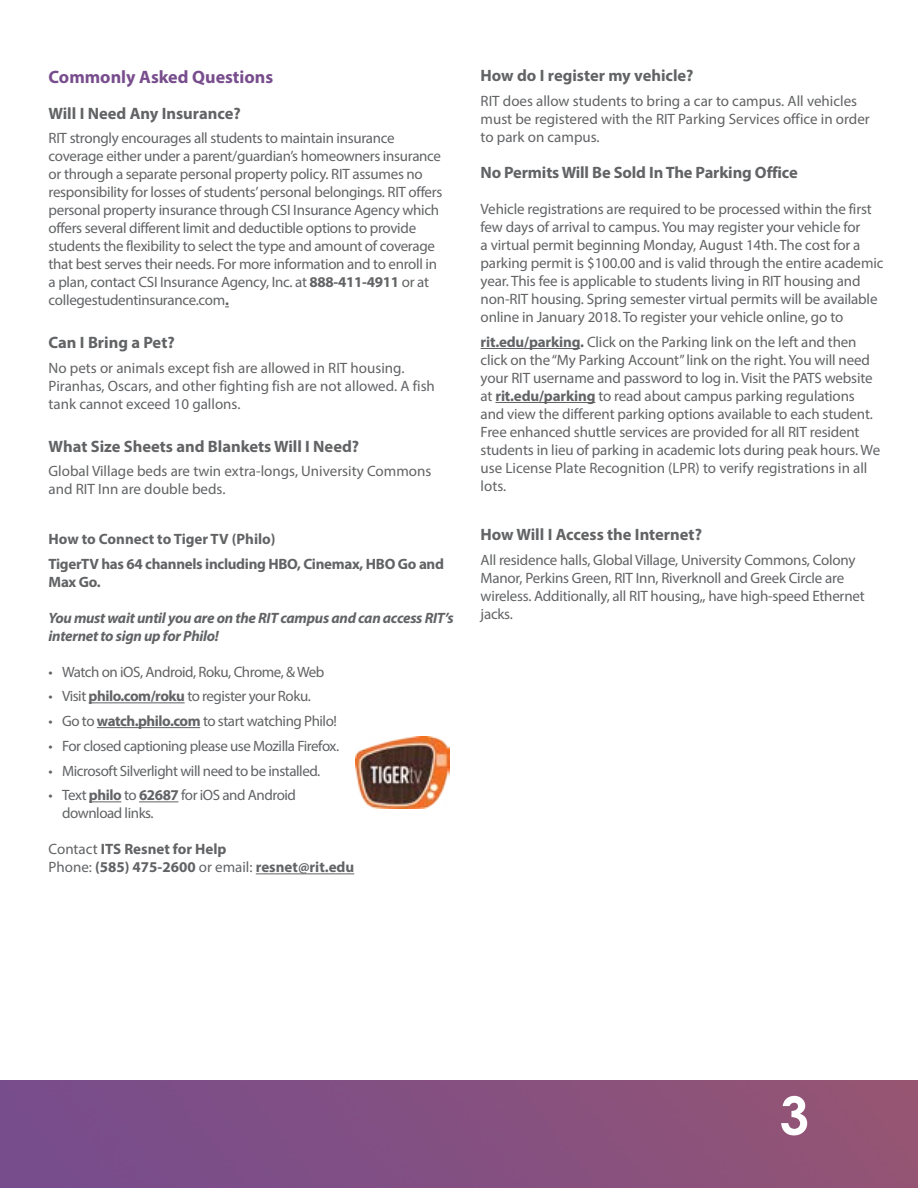
<style>
.page{position:relative;width:918px;height:1188px;background:#fff}
.page>*{position:absolute;margin:0;border:0;box-sizing:border-box;transform-origin:0 0}
.t1{font:700 52.5px "Century Gothic";color:#fff}
.t2{font:700 18px "Myriad Pro";color:#784d8d}
.t3{font:700 16.5px "Myriad Pro";color:#626365}
.t4{font:15px/18px "Myriad Pro";letter-spacing:-.01em;color:#626365}
.t5{font:15px/18px "Myriad Pro";letter-spacing:-.03em;color:#626365}
.t6{font:700 15px/24.8px "Myriad Pro";letter-spacing:-.01em;color:#626365}
.t7{font:italic 700 15px/18px "Myriad Pro";letter-spacing:-.02em;color:#626365}
.s1{font-weight:700}
.s2{font-weight:400}
</style>
<div class="page">
<img style="left:0;top:1080px;width:918px;height:108px">
<hr style="left:89px;top:702px;width:96px;height:1px;background:#626365">
<hr style="left:97px;top:727px;width:103px;height:1px;background:#626365">
<hr style="left:89px;top:801px;width:32px;height:1px;background:#626365">
<hr style="left:139px;top:801px;width:39px;height:1px;background:#626365">
<hr style="left:256px;top:873px;width:98px;height:1px;background:#626365">
<hr style="left:481px;top:348px;width:99px;height:1px;background:#626365">
<hr style="left:495px;top:402px;width:100px;height:1px;background:#626365">
<img style="left:356px;top:737px;width:93px;height:71px">
<p class="t2" style="left:49px;top:65px;width:226px">Commonly Asked Questions</p>
<p class="t3" style="left:49px;top:102px;width:194px">Will I Need Any Insurance?</p>
<p class="t4" style="left:49px;top:129px;width:395px">RIT strongly encourages all students to maintain insurance coverage either under a parent/guardian’s homeowners insurance or through a separate personal property policy. RIT assumes no responsibility for losses of students’ personal belongings. RIT offers personal property insurance through CSI Insurance Agency which offers several different limit and deductible options to provide students the flexibility to select the type and amount of coverage that best serves their needs. For more information and to enroll in a plan, contact CSI Insurance Agency, Inc. at <span class="s1">888-411-4911</span> or at collegestudentinsurance.com<span class="s1">.</span></p>
<p class="t3" style="left:49px;top:332px;width:128px">Can I Bring a Pet?</p>
<p class="t4" style="left:49px;top:359px;width:388px">No pets or animals except fish are allowed in RIT housing.<br>Piranhas, Oscars, and other fighting fish are not allowed. A fish tank cannot exceed 10 gallons.</p>
<p class="t3" style="left:49px;top:435px;width:312px">What Size Sheets and Blankets Will I Need?</p>
<p class="t4" style="left:49px;top:462px;width:384px">Global Village beds are twin extra-longs, University Commons and RIT Inn are double beds.</p>
<p class="t6" style="left:49px;top:526px;width:397px">How to Connect to Tiger TV (Philo)<br>TigerTV has 64 channels including HBO, Cinemax, HBO Go and</p>
<p class="t6" style="left:49px;top:569px;width:54px">Max Go.</p>
<p class="t7" style="left:49px;top:608px;width:406px">You must wait until you are on the RIT campus and can access RIT’s internet to sign up for Philo!</p>
<p class="t5" style="left:49px;top:662px;width:277px">• Watch on iOS, Android, Roku, Chrome, &amp; Web</p>
<p class="t5" style="left:49px;top:687px;width:264px">• Visit <span class="s1">philo.com/roku</span> to register your Roku.</p>
<p class="t5" style="left:49px;top:712px;width:290px">• Go to <span class="s1">watch.philo.com</span> to start watching Philo!</p>
<p class="t5" style="left:49px;top:737px;width:292px">• For closed captioning please use Mozilla Firefox.</p>
<p class="t5" style="left:49px;top:761px;width:273px">• Microsoft Silverlight will need to be installed.</p>
<p class="t5" style="left:62px;top:786px;width:235px;text-indent:-14px">• Text <span class="s1">philo</span> to <span class="s1">62687</span> for iOS and Android download links.</p>
<p class="t6" style="left:49px;top:840px;width:307px;line-height:18px"><span class="s2">Contact</span> ITS Resnet for Help<br><span class="s2">Phone:</span> (585) 475-2600 <span class="s2">or email:</span> resnet@rit.edu</p>
<p class="t3" style="left:481px;top:65px;width:215px">How do I register my vehicle?</p>
<p class="t4" style="left:481px;top:92px;width:391px">RIT does allow students to bring a car to campus. All vehicles must be registered with the RIT Parking Services office in order to park on campus.</p>
<p class="t3" style="left:481px;top:162px;width:319px">No Permits Will Be Sold In The Parking Office</p>
<p class="t4" style="left:481px;top:200px;width:404px">Vehicle registrations are required to be processed within the first few days of arrival to campus. You may register your vehicle for<br>a virtual permit beginning Monday, August 14th. The cost for a parking permit is $100.00 and is valid through the entire academic year. This fee is applicable to students living in RIT housing and non-RIT housing. Spring semester virtual permits will be available online in January 2018. To register your vehicle online, go to</p>
<p class="t4" style="left:481px;top:333px;width:401px"><span class="s1">rit.edu/parking.</span> Click on the Parking link on the left and then click on the “My Parking Account” link on the right. You will need your RIT username and password to log in. Visit the PATS website at <span class="s1">rit.edu/parking</span> to read about campus parking regulations and view the different parking options available to each student.<br>Free enhanced shuttle services are provided for all RIT resident students in lieu of parking in academic lots during peak hours. We use License Plate Recognition (LPR) to verify registrations in all lots.</p>
<p class="t3" style="left:481px;top:524px;width:223px">How Will I Access the Internet?</p>
<p class="t4" style="left:481px;top:551px;width:386px">All residence halls, Global Village, University Commons, Colony Manor, Perkins Green, RIT Inn, Riverknoll and Greek Circle are wireless. Additionally, all RIT housing,, have high-speed Ethernet jacks.</p>
<h1 class="t1" style="left:780px;top:1076px;width:31px">3</h1>
</div>
